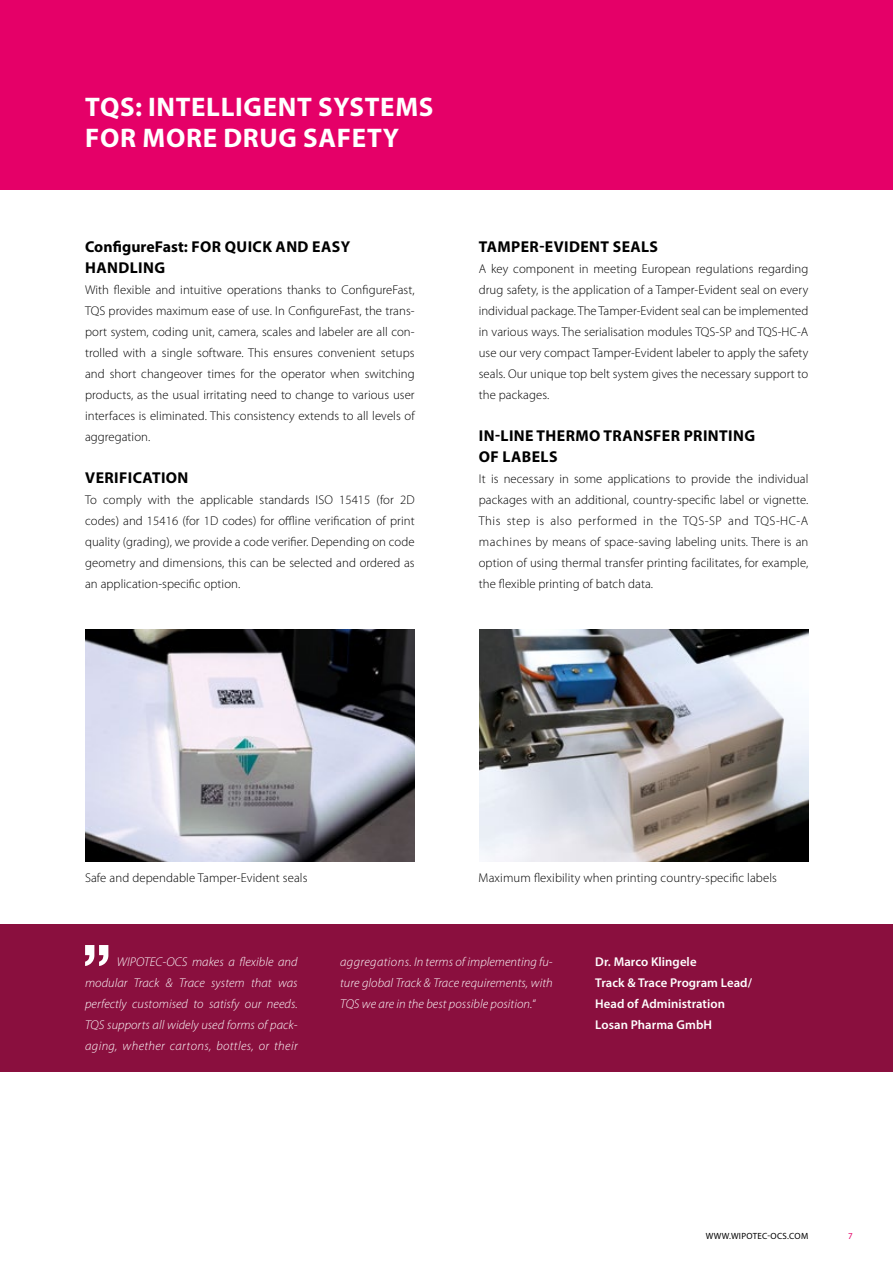
<style>
.page{position:relative;width:893px;height:1263px;background:#fff}
.page>*{position:absolute;margin:0;border:0;box-sizing:border-box;transform-origin:0 0}
.t1{font:700 27px/31.5px "Myriad Pro";letter-spacing:.025em;color:#fff}
.t2{font:700 15.75px/21px "Myriad Pro";letter-spacing:.025em;color:#000}
.t3{font:300 12.75px/21px "Myriad Pro";letter-spacing:.005em;color:#000;text-align:justify}
.t4{font:italic 300 12.75px/21px "Myriad Pro";letter-spacing:.005em;color:#fff;text-align:justify}
.t5{font:600 12.75px/21px "Myriad Pro";letter-spacing:.005em;color:#fff}
.t6{font:9px "Myriad Pro";letter-spacing:.03em;color:#000}
.t7{font:9px "Myriad Pro";color:#e50068}
.s1{font-style:normal}
</style>
<div class="page">
<img style="left:85px;top:630px;width:330px;height:231px">
<img style="left:479px;top:630px;width:330px;height:231px">
<div style="left:0;top:0;width:893px;height:189px;background:#e50068"></div>
<div style="left:1px;top:924px;width:892px;height:147px;background:#8a0f3e"></div>
<svg style="left:85px;top:945px;width:23px;height:21px"></svg>
<h1 class="t1" style="left:85px;top:90px;width:350px">TQS: INTELLIGENT SYSTEMS<br>FOR MORE DRUG SAFETY</h1>
<p class="t2" style="left:85px;top:235px;width:267px">ConfigureFast: FOR QUICK AND EASY<br>HANDLING</p>
<p class="t3" style="left:85px;top:279px;width:331px">With flexible and intuitive operations thanks to ConfigureFast, TQS provides maximum ease of use. In ConfigureFast, the trans&shy;port system, coding unit, camera, scales and labeler are all con&shy;trolled with a single software. This ensures convenient setups and short changeover times for the operator when switching products, as the usual irritating need to change to various user interfaces is eliminated. This consistency extends to all levels of aggregation.</p>
<p class="t2" style="left:85px;top:466px;width:105px">VERIFICATION</p>
<p class="t3" style="left:85px;top:489px;width:331px">To comply with the applicable standards ISO 15415 (for 2D codes) and 15416 (for 1D codes) for offline verification of print quality (grading), we provide a code verifier. Depending on code geometry and dimensions, this can be selected and ordered as an application-specific option.</p>
<p class="t2" style="left:479px;top:235px;width:181px">TAMPER-EVIDENT SEALS</p>
<p class="t3" style="left:479px;top:258px;width:331px">A key component in meeting European regulations regarding drug safety, is the application of a Tamper-Evident seal on every individual package. The Tamper-Evident seal can be implemented in various ways. The serialisation modules TQS-SP and TQS-HC-A use our very compact Tamper-Evident labeler to apply the safety seals. Our unique top belt system gives the necessary support to the packages.</p>
<p class="t2" style="left:479px;top:424px;width:278px">IN-LINE THERMO TRANSFER PRINTING<br>OF LABELS</p>
<p class="t3" style="left:479px;top:468px;width:331px">It is necessary in some applications to provide the individual packages with an additional, country-specific label or vignette.<br>This step is also performed in the TQS-SP and TQS-HC-A machines by means of space-saving labeling units. There is an option of using thermal transfer printing facilitates, for example, the flexible printing of batch data.</p>
<p class="t3" style="left:85px;top:867px;width:224px">Safe and dependable Tamper-Evident seals</p>
<p class="t3" style="left:479px;top:867px;width:300px">Maximum flexibility when printing country-specific labels</p>
<p class="t4" style="left:85px;top:952px;width:214px;text-indent:32px">WIPOTEC-OCS makes a flexible and modular Track &amp; Trace system that was perfectly customised to satisfy our needs.<br>TQS supports all widely used forms of pack&shy;aging, whether cartons, bottles, or their</p>
<p class="t4" style="left:340px;top:952px;width:214px">aggregations. In terms of implementing fu&shy;ture global Track &amp; Trace requirements, with TQS we are in the best possible position.<span class="s1">“</span></p>
<p class="t5" style="left:595px;top:951px;width:158px">Dr. Marco Klingele<br>Track &amp; Trace Program Lead/<br>Head of Administration<br>Losan Pharma GmbH</p>
<p class="t6" style="left:706px;top:1230px;width:104px">WWW.WIPOTEC-OCS.COM</p>
<p class="t7" style="left:848px;top:1230px;width:6px">7</p>
</div>
